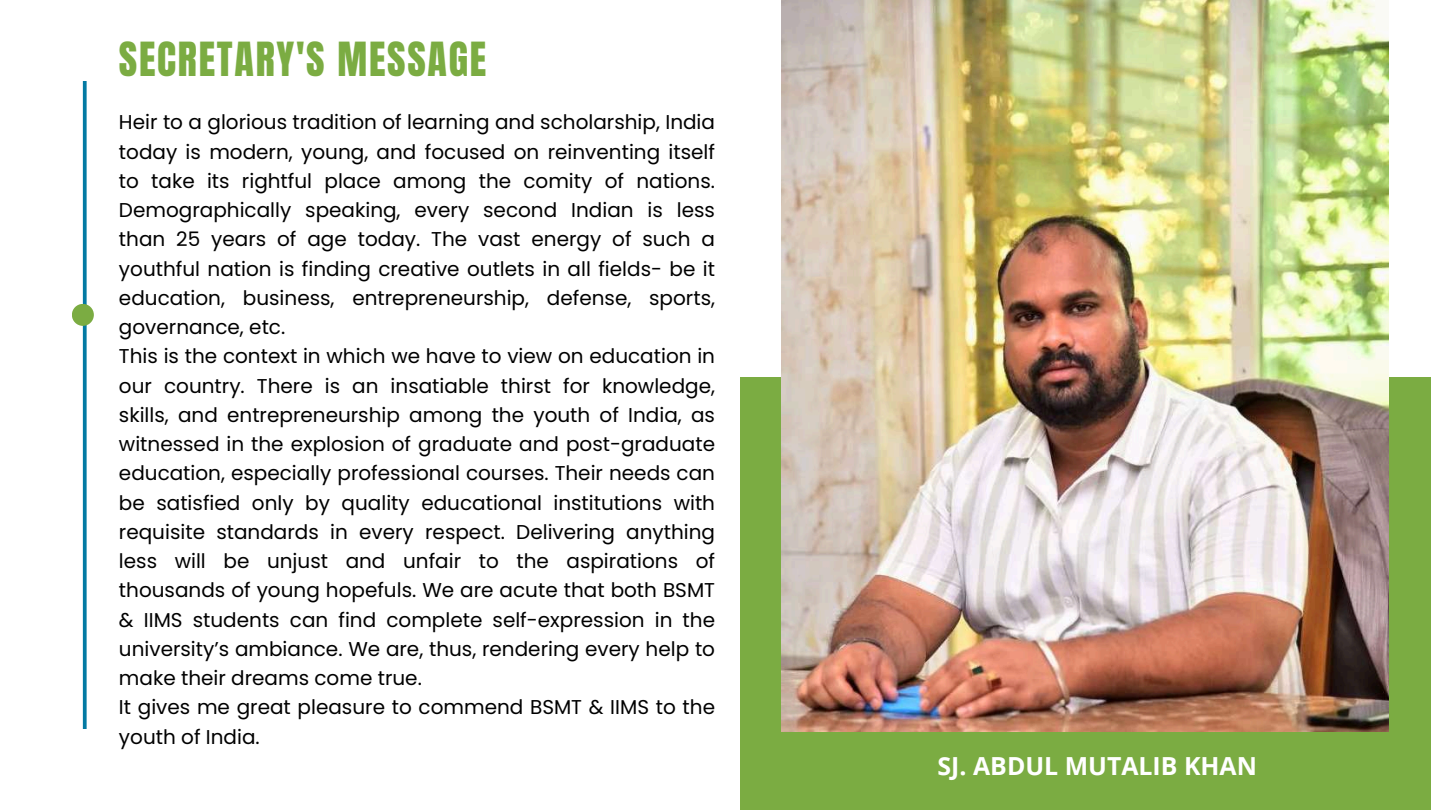
<style>
.page{position:relative;width:1440px;height:810px;background:#fff}
.page>*{position:absolute;margin:0;border:0;box-sizing:border-box;transform-origin:0 0}
.t1{font:40px "Anton";letter-spacing:.045em;color:#7bac42}
.t2{font:700 24.9px "Open Sans";color:#fff}
.t3{font:20px/29.2px "Poppins";color:#000}
</style>
<div class="page">
<svg style="left:83px;top:81px;width:4px;height:648px;background:#1a86ab"></svg>
<div style="left:740px;top:377px;width:690px;height:433px;background:#7bac42"></div>
<img style="left:782px;top:0;width:606px;height:731px">
<div style="left:72px;top:304px;width:22px;height:22px;background:#7bac42;border-radius:50%"></div>
<h1 class="t1" style="left:119px;top:30px;width:369px">SECRETARY'S MESSAGE</h1>
<p class="t3" style="left:119px;top:108px;width:598px">Heir to a glorious tradition of learning and scholarship, India today is modern, young, and focused on reinventing itself to take its rightful place among the comity of nations.<br>Demographically speaking, every second Indian is less than 25 years of age today. The vast energy of such a youthful nation is finding creative outlets in all fields- be it education, business, entrepreneurship, defense, sports, governance, etc.<br>This is the context in which we have to view on education in our country. There is an insatiable thirst for knowledge, skills, and entrepreneurship among the youth of India, as witnessed in the explosion of graduate and post-graduate education, especially professional courses. Their needs can be satisfied only by quality educational institutions with requisite standards in every respect. Delivering anything less will be unjust and unfair to the aspirations of thousands of young hopefuls. We are acute that both BSMT &amp; IIMS students can find complete self-expression in the university’s ambiance. We are, thus, rendering every help to make their dreams come true.<br>It gives me great pleasure to commend BSMT &amp; IIMS to the youth of India.</p>
<p class="t2" style="left:938px;top:748px;width:321px">SJ. ABDUL MUTALIB KHAN</p>
</div>
